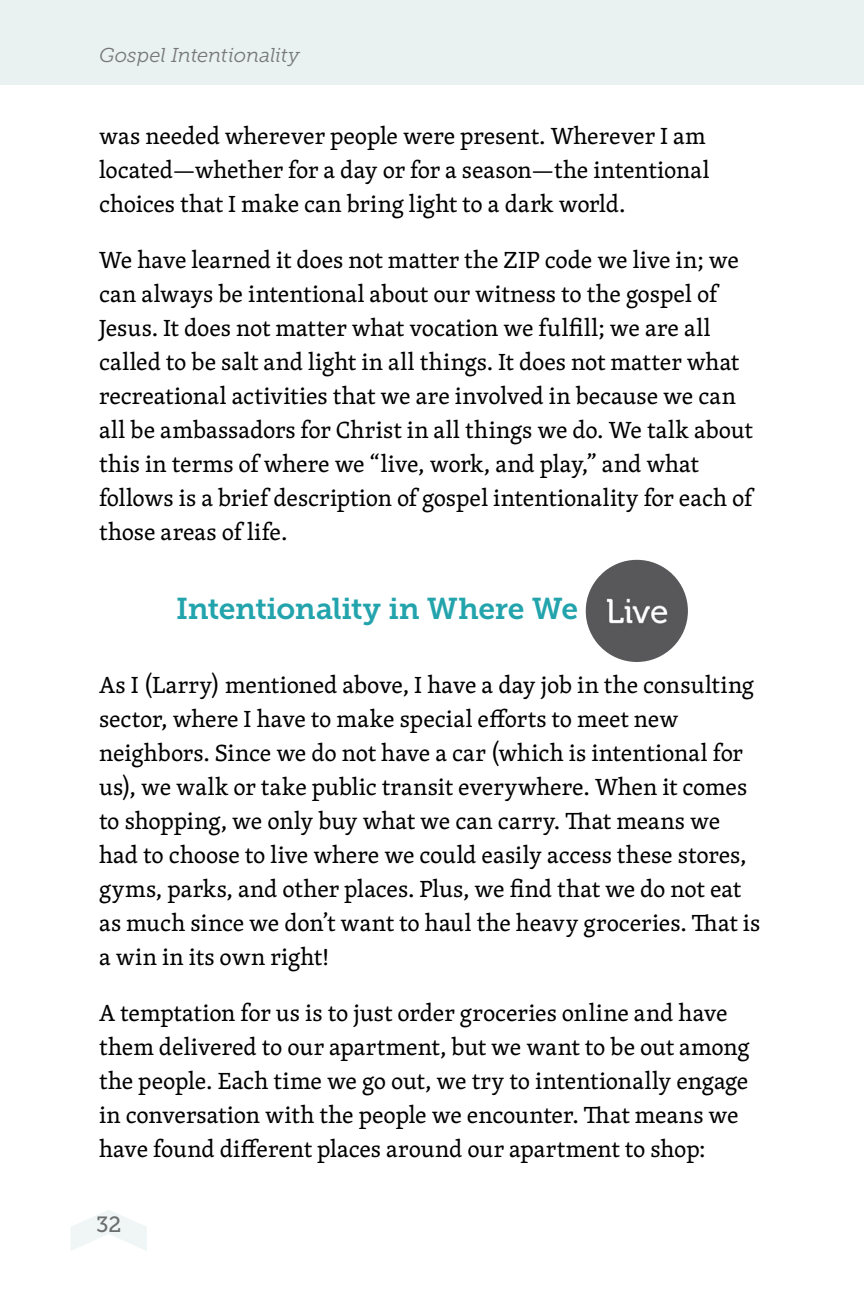
<style>
.page{position:relative;width:864px;height:1296px;background:#fff}
.page>*{position:absolute;margin:0;border:0;box-sizing:border-box;transform-origin:0 0}
.t1{font:30px "Museo Slab 700";letter-spacing:-.01em;color:#23a4ad}
.t2{font:24px/34px "Skolar Latin";letter-spacing:-.005em;color:#000}
.t3{font:22px "Museo Slab 500";color:#6d6e71}
.t4{font:italic 20px "Museo Slab 300";letter-spacing:-.005em;color:#77787b}
</style>
<div class="page">
<div style="left:0;top:0;width:864px;height:85px;background:#e9f1f1"></div>
<svg style="left:71px;top:1210px;width:76px;height:41px"></svg>
<img style="left:586px;top:560px;width:102px;height:102px;border-radius:51px">
<p class="t4" style="left:99px;top:44px;width:202px">Gospel Intentionality</p>
<p class="t2" style="left:99px;top:118px;width:612px">was needed wherever people were present. Wherever I am located—whether for a day or for a season—the intentional choices that I make can bring light to a dark world.</p>
<p class="t2" style="left:99px;top:242px;width:655px">We have learned it does not matter the ZIP code we live in; we can always be intentional about our witness to the gospel of Jesus. It does not matter what vocation we fulfill; we are all called to be salt and light in all things. It does not matter what recreational activities that we are involved in because we can all be ambassadors for Christ in all things we do. We talk about this in terms of where we “live, work, and play,” and what follows is a brief description of gospel intentionality for each of those areas of life.</p>
<p class="t1" style="left:176px;top:591px;width:404px">Intentionality in Where We</p>
<p class="t2" style="left:99px;top:667px;width:663px">As I (Larry) mentioned above, I have a day job in the consulting sector, where I have to make special efforts to meet new neighbors. Since we do not have a car (which is intentional for us), we walk or take public transit everywhere. When it comes to shopping, we only buy what we can carry. That means we had to choose to live where we could easily access these stores, gyms, parks, and other places. Plus, we find that we do not eat as much since we don’t want to haul the heavy groceries. That is a win in its own right!</p>
<p class="t2" style="left:99px;top:995px;width:652px">A temptation for us is to just order groceries online and have them delivered to our apartment, but we want to be out among the people. Each time we go out, we try to intentionally engage in conversation with the people we encounter. That means we have found different places around our apartment to shop:</p>
<p class="t3" style="left:96px;top:1212px;width:27px">32</p>
</div>
